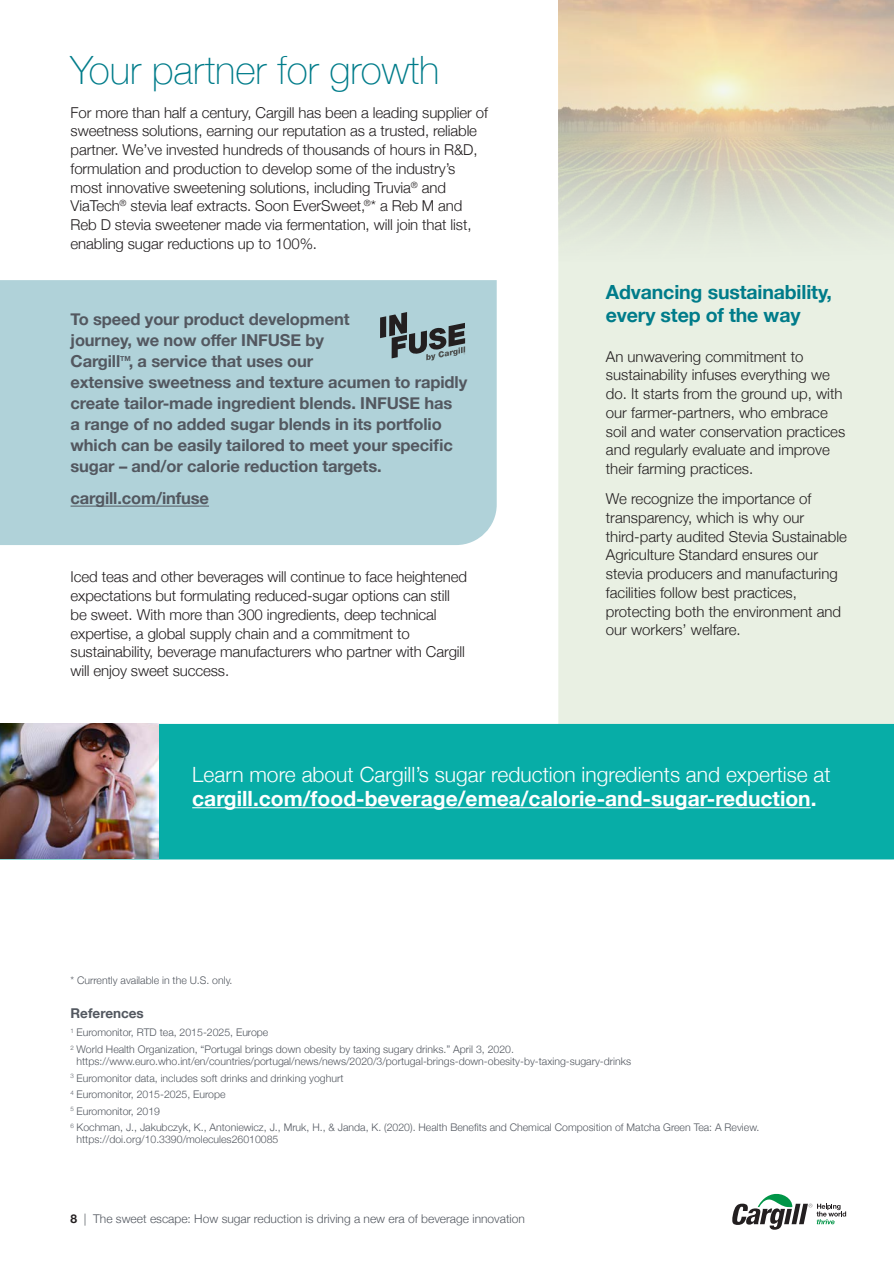
<style>
.page{position:relative;width:894px;height:1263px;background:#fff}
.page>*{position:absolute;margin:0;border:0;box-sizing:border-box;transform-origin:0 0}
.head{font:100 39px "Helvetica Neue";color:#007c8a}
.head-2{font:300 21px/24px "Helvetica Neue";color:#fff}
.head-3{font:700 19.5px/22.5px "Helvetica Neue";letter-spacing:-.01em;color:#007c8a}
.body{font:700 16.5px/21px "Helvetica Neue";letter-spacing:-.01em;color:#535860}
.body-2{font:300 15px/18.8px "Helvetica Neue";letter-spacing:-.01em;color:#231f20}
.body-3{font:700 13.5px "Helvetica Neue";color:#535860}
.t1{font:300 12px "Helvetica Neue";color:#535860}
.FOOTNOTES{font:300 10.5px/12px "Helvetica Neue";color:#535860}
.body-4{font:700 7.05px "Helvetica Neue";color:#535860}
.s1{font-weight:700}
.s2{font-weight:700;color:#231f20}
</style>
<div class="page">
<svg style="left:732px;top:1193px;width:113px;height:36px"></svg>
<div style="left:558px;top:262px;width:335px;height:462px;background:#e9f0e3"></div>
<div style="left:0;top:724px;width:893px;height:135px;background:#07ada7"></div>
<hr style="left:192px;top:807px;width:618px;height:1px;background:#fff">
<div style="left:0;top:280px;width:496px;height:265px;background:#b0d2d9"></div>
<hr style="left:70px;top:506px;width:139px;height:1px;background:#535860">
<svg style="left:380px;top:312px;width:85px;height:48px;background:#7b8f94"></svg>
<img style="left:0;top:723px;width:158px;height:135px">
<p class="head" style="left:70px;top:40px;width:370px">Your partner for growth</p>
<p class="body-2" style="left:70px;top:102px;width:419px">For more than half a century, Cargill has been a leading supplier of sweetness solutions, earning our reputation as a trusted, reliable partner. We’ve invested hundreds of thousands of hours in R&amp;D, formulation and production to develop some of the industry’s most innovative sweetening solutions, including Truvia<sup>®</sup> and ViaTech<sup>®</sup> stevia leaf extracts. Soon EverSweet,<sup>®</sup>* a Reb M and Reb D stevia sweetener made via fermentation, will join that list, enabling sugar reductions up to 100%.</p>
<p class="body" style="left:70px;top:309px;width:280px">To speed your product development journey, we now offer INFUSE by<br>Cargill</p>
<p class="body" style="left:70px;top:351px;width:398px;text-indent:58px">, a service that uses our<br>extensive sweetness and texture acumen to rapidly create tailor-made ingredient blends. INFUSE has<br>a range of no added sugar blends in its portfolio which can be easily tailored to meet your specific sugar – and/or calorie reduction targets.</p>
<p class="body" style="left:70px;top:488px;width:140px">cargill.com/infuse</p>
<p class="body-4" style="left:120px;top:352px;width:12px">TM</p>
<p class="body-2" style="left:71px;top:566px;width:398px">Iced teas and other beverages will continue to face heightened expectations but formulating reduced-sugar options can still be sweet. With more than 300 ingredients, deep technical expertise, a global supply chain and a commitment to sustainability, beverage manufacturers who partner with Cargill will enjoy sweet success.</p>
<p class="head-3" style="left:605px;top:281px;width:227px">Advancing sustainability, every step of the way</p>
<p class="body-2" style="left:605px;top:346px;width:241px">An unwavering commitment to sustainability infuses everything we do. It starts from the ground up, with our farmer-partners, who embrace soil and water conservation practices and regularly evaluate and improve their farming practices.</p>
<p class="body-2" style="left:605px;top:488px;width:242px">We recognize the importance of transparency, which is why our third-party audited Stevia Sustainable Agriculture Standard ensures our stevia producers and manufacturing facilities follow best practices, protecting both the environment and our workers’ welfare.</p>
<p class="head-2" style="left:192px;top:760px;width:639px">Learn more about Cargill’s sugar reduction ingredients and expertise at <span class="s1">cargill.com/food-beverage/emea/calorie-and-sugar-reduction.</span></p>
<p class="FOOTNOTES" style="left:70px;top:973px;width:163px">* Currently available in the U.S. only.</p>
<p class="body-3" style="left:70px;top:1003px;width:75px">References</p>
<p class="FOOTNOTES" style="left:70px;top:1026px;width:199px"><sup>1</sup> Euromonitor, RTD tea, 2015-2025, Europe</p>
<p class="FOOTNOTES" style="left:76px;top:1042px;width:555px;text-indent:-6px"><sup>2</sup> World Health Organization, “Portugal brings down obesity by taxing sugary drinks.” April 3, 2020. https://www.euro.who.int/en/countries/portugal/news/news/2020/3/portugal-brings-down-obesity-by-taxing-sugary-drinks</p>
<p class="FOOTNOTES" style="left:70px;top:1071px;width:274px"><sup>3</sup> Euromonitor data, includes soft drinks and drinking yoghurt</p>
<p class="FOOTNOTES" style="left:70px;top:1087px;width:156px"><sup>4</sup> Euromonitor, 2015-2025, Europe</p>
<p class="FOOTNOTES" style="left:70px;top:1104px;width:91px"><sup>5</sup> Euromonitor, 2019</p>
<p class="FOOTNOTES" style="left:76px;top:1120px;width:684px;text-indent:-6px"><sup>6</sup> Kochman, J., Jakubczyk, K., Antoniewicz, J., Mruk, H., &amp; Janda, K. (2020). Health Benefits and Chemical Composition of Matcha Green Tea: A Review. https://doi.org/10.3390/molecules26010085</p>
<p class="t1" style="left:70px;top:1209px;width:455px"><span class="s2">8</span> | The sweet escape: How sugar reduction is driving a new era of beverage innovation</p>
</div>
